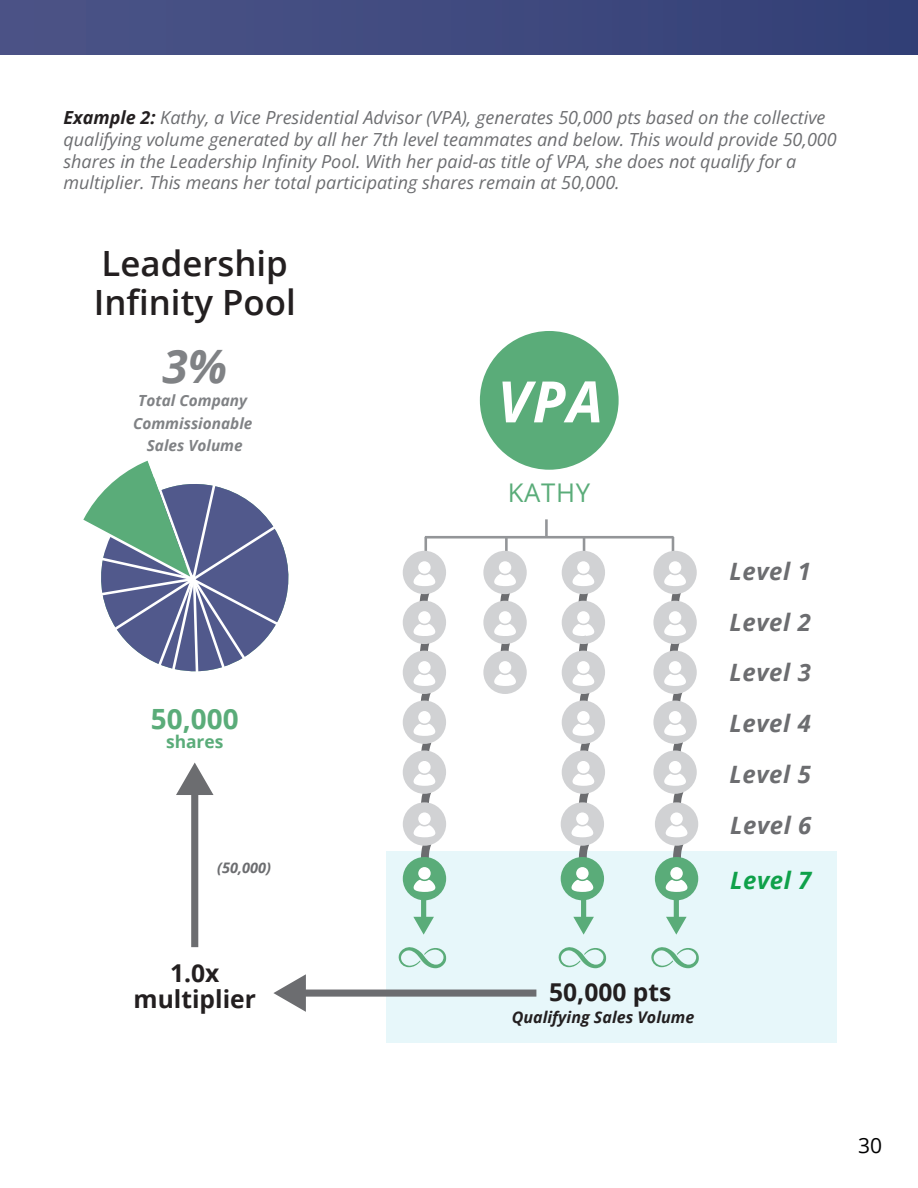
<style>
.page{position:relative;width:918px;height:1188px;background:#fff}
.page>*{position:absolute;margin:0;border:0;box-sizing:border-box;transform-origin:0 0}
.t1{font:italic 700 57.15px "Open Sans";color:#fff}
.t2{font:italic 700 46.05px "Open Sans";color:#808285}
.t3{font:600 34.8px/39.5px "Open Sans";color:#231f20}
.t4{font:700 27.9px "Open Sans";color:#5aac79}
.t5{font:25.8px "Open Sans";letter-spacing:.025em;color:#5aac79}
.t6{font:700 24.6px/26.1px "Open Sans";color:#231f20;text-align:center}
.t7{font:italic 700 23.85px/51px "Open Sans";letter-spacing:.025em;color:#6c6d70;text-align:justify}
.t8{font:italic 700 23.85px "Open Sans";letter-spacing:.025em;color:#0fa14a}
.t9{font:21px "Open Sans";color:#000001}
.t10{font:italic 18px/21.6px "Open Sans";color:#6c6d70}
.t11{font:700 17.4px "Open Sans";color:#5aac79}
.t12{font:italic 700 16.05px "Open Sans";color:#231f20}
.t13{font:italic 700 15.3px/22.6px "Open Sans";color:#808285;text-align:center}
.t14{font:italic 700 14.55px "Open Sans";color:#6c6d70}
.s1{font-weight:700;color:#231f20}
</style>
<div class="page">
<div style="left:0;top:0;width:918px;height:55px;background:linear-gradient(to right,#4c5487,#333f76)"></div>
<div style="left:386px;top:851px;width:451px;height:192px;background:#e7f7fa"></div>
<hr style="left:425px;top:536px;width:249px;height:3px;background:#939598">
<hr style="left:545px;top:519px;width:3px;height:18px;background:#939598">
<hr style="left:424px;top:537px;width:3px;height:18px;background:#939598">
<hr style="left:505px;top:537px;width:3px;height:18px;background:#939598">
<div style="left:421px;top:867px;width:5px;height:53px;background:#5aac79"></div>
<svg style="left:413px;top:917px;width:21px;height:18px"></svg>
<svg style="left:398px;top:947px;width:49px;height:21px"></svg>
<svg style="left:483px;top:551px;width:44px;height:143px"></svg>
<div style="left:581px;top:867px;width:5px;height:53px;background:#5aac79"></div>
<svg style="left:573px;top:917px;width:21px;height:18px"></svg>
<svg style="left:558px;top:947px;width:49px;height:21px"></svg>
<div style="left:674px;top:867px;width:5px;height:53px;background:#5aac79"></div>
<svg style="left:666px;top:917px;width:21px;height:18px"></svg>
<svg style="left:651px;top:947px;width:48px;height:21px"></svg>
<div style="left:480px;top:331px;width:139px;height:139px;background:#5aac79;border-radius:50%"></div>
<div style="left:300px;top:990px;width:236px;height:7px;background:#6c6d70"></div>
<svg style="left:273px;top:974px;width:33px;height:38px"></svg>
<svg style="left:653px;top:537px;width:45px;height:363px"></svg>
<svg style="left:561px;top:538px;width:44px;height:362px"></svg>
<svg style="left:403px;top:551px;width:43px;height:349px"></svg>
<div style="left:191px;top:790px;width:7px;height:157px;background:#6c6d70"></div>
<svg style="left:176px;top:763px;width:38px;height:32px"></svg>
<svg style="left:83px;top:460px;width:206px;height:212px"></svg>
<p class="t10" style="left:64px;top:106px;width:775px"><span class="s1">Example 2:</span> Kathy, a Vice Presidential Advisor (VPA), generates 50,000 pts based on the collective qualifying volume generated by all her 7th level teammates and below. This would provide 50,000 shares in the Leadership Infinity Pool. With her paid-as title of VPA, she does not qualify for a multiplier. This means her total participating shares remain at 50,000.</p>
<h3 class="t3" style="left:94px;top:243px;width:203px">Leadership<br>Infinity Pool</h3>
<h2 class="t2" style="left:162px;top:334px;width:66px">3%</h2>
<p class="t13" style="left:133px;top:389px;width:121px">Total Company<br>Commissionable<br>Sales Volume</p>
<h3 class="t4" style="left:151px;top:699px;width:89px">50,000</h3>
<p class="t11" style="left:166px;top:729px;width:59px">shares</p>
<p class="t14" style="left:217px;top:858px;width:55px">(50,000)</p>
<h3 class="t6" style="left:134px;top:959px;width:124px">1.0x multiplier</h3>
<h1 class="t1" style="left:497px;top:361px;width:107px">VPA</h1>
<h3 class="t5" style="left:508px;top:475px;width:84px">KATHY</h3>
<h3 class="t7" style="left:729px;top:545px;width:83px">Level 1<br>Level 2<br>Level 3<br>Level 4<br>Level 5<br>Level 6</h3>
<h3 class="t8" style="left:730px;top:864px;width:83px">Level 7</h3>
<h3 class="t6" style="left:549px;top:978px;width:124px">50,000 pts</h3>
<p class="t12" style="left:512px;top:1006px;width:184px">Qualifying Sales Volume</p>
<p class="t9" style="left:858px;top:1131px;width:26px">30</p>
</div>
